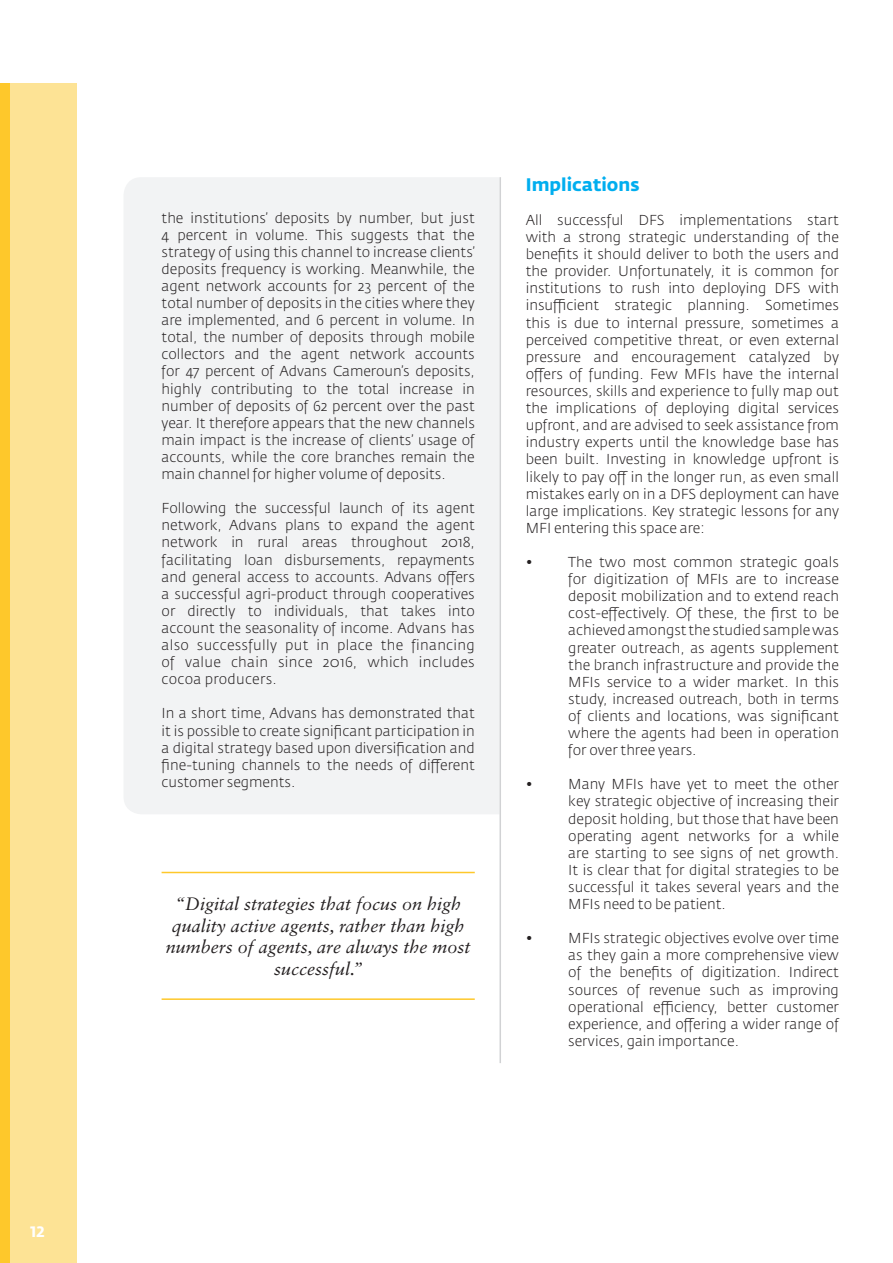
<style>
.page{position:relative;width:893px;height:1263px;background:#fff}
.page>*{position:absolute;margin:0;border:0;box-sizing:border-box;transform-origin:0 0}
.t1{font:italic 18px/21.6px "Sabon LT Std";color:#231f20;text-align:center}
.t2{font:700 18px "Fedra Sans";color:#00aeef}
.t3{font:700 15px "Fedra Sans";color:#fff}
.t4{font:300 14.25px/17.1px "Fedra Sans Std";color:#231f20;text-align:justify}
</style>
<div class="page">
<div style="left:0;top:83px;width:77px;height:1180px;background:#fde395"></div>
<div style="left:0;top:83px;width:10px;height:1180px;background:#fec82b"></div>
<div style="left:124px;top:177px;width:375px;height:637px;background:#f2f3f4"></div>
<hr style="left:499px;top:177px;width:2px;height:886px;background:#d1d2d4">
<hr style="left:162px;top:998px;width:313px;height:2px;background:#fec82b">
<hr style="left:162px;top:872px;width:313px;height:1px;background:#fec82b">
<p class="t3" style="left:30px;top:1223px;width:16px">12</p>
<p class="t4" style="left:162px;top:209px;width:315px">the institutions’ deposits by number, but just 4 percent in volume. This suggests that the strategy of using this channel to increase clients’ deposits frequency is working. Meanwhile, the agent network accounts for 23 percent of the total number of deposits in the cities where they are implemented, and 6 percent in volume. In total, the number of deposits through mobile collectors and the agent network accounts for 47 percent of Advans Cameroun’s deposits, highly contributing to the total increase in number of deposits of 62 percent over the past year. It therefore appears that the new channels main impact is the increase of clients’ usage of accounts, while the core branches remain the main channel for higher volume of deposits.</p>
<p class="t4" style="left:162px;top:500px;width:315px">Following the successful launch of its agent network, Advans plans to expand the agent network in rural areas throughout 2018, facilitating loan disbursements, repayments and general access to accounts. Advans offers a successful agri-product through cooperatives or directly to individuals, that takes into account the seasonality of income. Advans has also successfully put in place the financing of value chain since 2016, which includes cocoa producers.</p>
<p class="t4" style="left:162px;top:705px;width:315px">In a short time, Advans has demonstrated that it is possible to create significant participation in a digital strategy based upon diversification and fine-tuning channels to the needs of different customer segments.</p>
<p class="t1" style="left:166px;top:893px;width:306px">“Digital strategies that focus on high quality active agents, rather than high numbers of agents, are always the most successful.”</p>
<p class="t2" style="left:526px;top:174px;width:115px">Implications</p>
<p class="t4" style="left:526px;top:211px;width:315px">All successful DFS implementations start with a strong strategic understanding of the benefits it should deliver to both the users and the provider. Unfortunately, it is common for institutions to rush into deploying DFS with insufficient strategic planning. Sometimes this is due to internal pressure, sometimes a perceived competitive threat, or even external pressure and encouragement catalyzed by offers of funding. Few MFIs have the internal resources, skills and experience to fully map out the implications of deploying digital services upfront, and are advised to seek assistance from industry experts until the knowledge base has been built. Investing in knowledge upfront is likely to pay off in the longer run, as even small mistakes early on in a DFS deployment can have large implications. Key strategic lessons for any MFI entering this space are:</p>
<p class="t4" style="left:526px;top:553px;width:8px">•</p>
<p class="t4" style="left:568px;top:553px;width:272px">The two most common strategic goals for digitization of MFIs are to increase deposit mobilization and to extend reach cost-effectively. Of these, the first to be achieved amongst the studied sample was greater outreach, as agents supplement the branch infrastructure and provide the MFIs service to a wider market. In this study, increased outreach, both in terms of clients and locations, was significant where the agents had been in operation for over three years.</p>
<p class="t4" style="left:526px;top:776px;width:8px">•</p>
<p class="t4" style="left:568px;top:776px;width:272px">Many MFIs have yet to meet the other key strategic objective of increasing their deposit holding, but those that have been operating agent networks for a while are starting to see signs of net growth.<br>It is clear that for digital strategies to be successful it takes several years and the MFIs need to be patient.</p>
<p class="t4" style="left:526px;top:930px;width:8px">•</p>
<p class="t4" style="left:568px;top:930px;width:272px">MFIs strategic objectives evolve over time as they gain a more comprehensive view of the benefits of digitization. Indirect sources of revenue such as improving operational efficiency, better customer experience, and offering a wider range of services, gain importance.</p>
</div>
